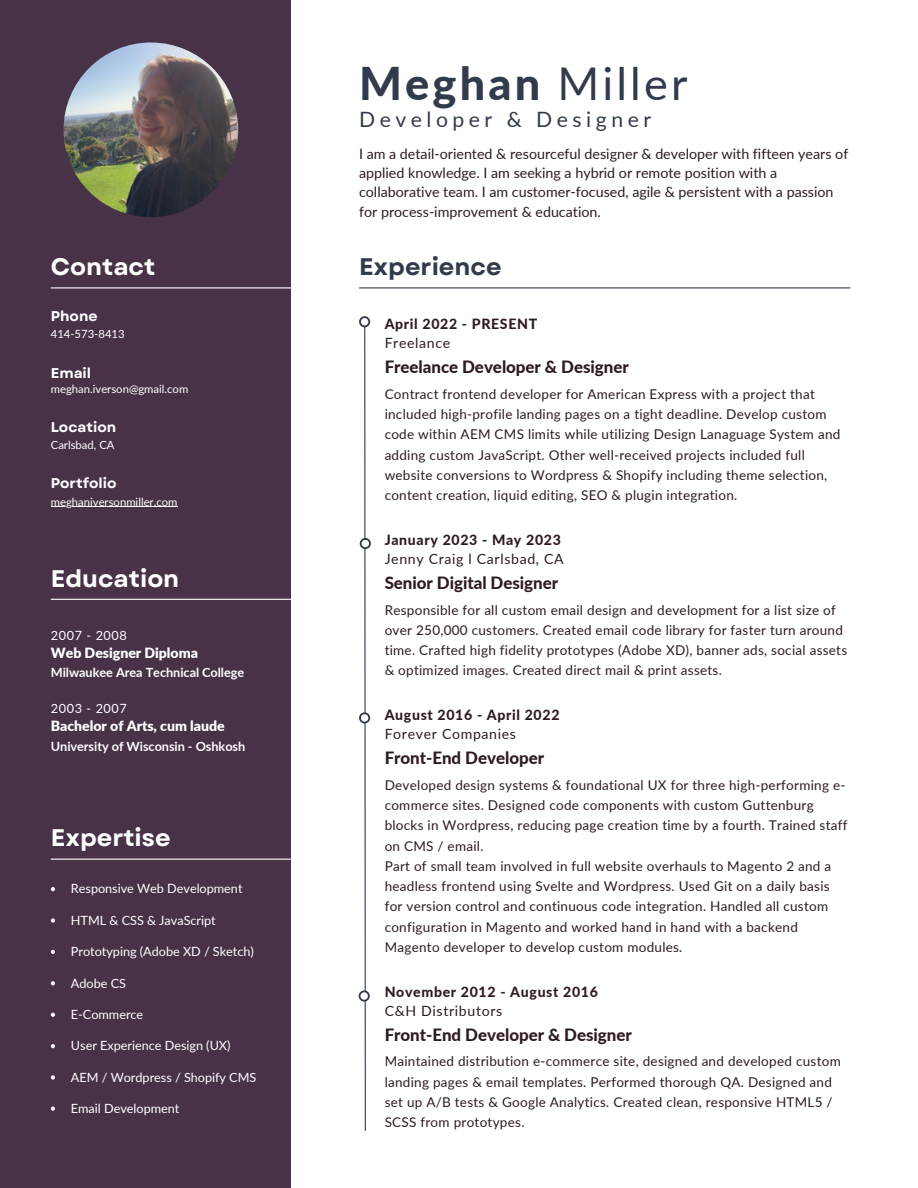
<style>
.page{position:relative;width:918px;height:1188px;background:#fff}
.page>*{position:absolute;margin:0;border:0;box-sizing:border-box;transform-origin:0 0}
.t1{font:800 45.15px "Lato";letter-spacing:.07em;color:#323b4c}
.t2{font:700 24px "Garet";color:#fff}
.t3{font:700 24px "Garet";color:#323b4c}
.t4{font:21.15px "Lato";letter-spacing:.215em;color:#323b4c}
.t5{font:800 16.95px "Lato";letter-spacing:-.005em;color:#2e1b22}
.t6{font:14.25px/19.2px "Lato";color:#2e1b22}
.t7{font:800 14.1px "Lato";letter-spacing:.045em;color:#2e1b22}
.t8{font:14.1px "Lato";letter-spacing:.045em;color:#2e1b22}
.t9{font:900 14.1px "Lato";letter-spacing:-.005em;color:#fff}
.t10{font:700 14.1px "Garet";color:#fff}
.t11{font:13.5px/20.2px "Lato";letter-spacing:.02em;color:#2e1b22}
.t12{font:12.75px "Lato";letter-spacing:-.005em;color:#fff}
.t13{font:700 12.75px "Lato";letter-spacing:-.005em;color:#fff}
.t14{font:12.75px "Lato";letter-spacing:.045em;color:#fff}
.t15{font:11.25px "Lato";color:#fff}
.s1{font-weight:400}
</style>
<div class="page">
<div style="left:0;top:0;width:291px;height:1188px;background:#483248"></div>
<hr style="left:359px;top:287px;width:491px;height:1px;background:#323b4c">
<svg style="left:364px;top:327px;width:2px;height:804px;background:#8a8f99"></svg>
<svg style="left:359px;top:316px;width:11px;height:11px"></svg>
<div style="left:361px;top:318px;width:7px;height:7px;background:#fff;border-radius:50%"></div>
<svg style="left:360px;top:538px;width:11px;height:11px"></svg>
<div style="left:362px;top:540px;width:7px;height:7px;background:#fff;border-radius:50%"></div>
<svg style="left:359px;top:712px;width:11px;height:11px"></svg>
<div style="left:361px;top:714px;width:7px;height:8px;background:#fff;border-radius:50%"></div>
<img style="left:64px;top:42px;width:174px;height:175px;border-radius:50%">
<hr style="left:51px;top:599px;width:240px;height:1px;background:#fff">
<svg style="left:51px;top:887px;width:4px;height:4px"></svg>
<svg style="left:51px;top:918px;width:4px;height:5px"></svg>
<svg style="left:51px;top:950px;width:4px;height:4px"></svg>
<svg style="left:51px;top:981px;width:4px;height:4px"></svg>
<svg style="left:51px;top:1013px;width:4px;height:4px"></svg>
<svg style="left:51px;top:1044px;width:4px;height:4px"></svg>
<hr style="left:51px;top:859px;width:240px;height:1px;background:#fff">
<svg style="left:51px;top:1075px;width:4px;height:5px"></svg>
<svg style="left:51px;top:1107px;width:4px;height:4px"></svg>
<svg style="left:359px;top:990px;width:11px;height:12px"></svg>
<div style="left:360px;top:992px;width:8px;height:8px;background:#fff;border-radius:50%"></div>
<hr style="left:51px;top:287px;width:240px;height:1px;background:#fff">
<hr style="left:51px;top:507px;width:126px;height:1px;background:#fff">
<p class="t2" style="left:51px;top:250px;width:106px">Contact</p>
<p class="t10" style="left:51px;top:306px;width:48px">Phone</p>
<p class="t15" style="left:51px;top:327px;width:75px">414-573-8413</p>
<p class="t10" style="left:51px;top:362px;width:42px">Email</p>
<p class="t15" style="left:51px;top:382px;width:139px">meghan.iverson@gmail.com</p>
<p class="t10" style="left:51px;top:417px;width:67px">Location</p>
<p class="t15" style="left:51px;top:438px;width:65px">Carlsbad, CA</p>
<p class="t10" style="left:51px;top:473px;width:67px">Portfolio</p>
<p class="t15" style="left:51px;top:494px;width:128px">meghaniversonmiller.com</p>
<p class="t2" style="left:51px;top:561px;width:130px">Education</p>
<p class="t14" style="left:51px;top:627px;width:78px">2007 - 2008</p>
<p class="t9" style="left:51px;top:644px;width:149px">Web Designer Diploma</p>
<p class="t13" style="left:51px;top:665px;width:195px">Milwaukee Area Technical College</p>
<p class="t14" style="left:51px;top:700px;width:78px">2003 - 2007</p>
<p class="t9" style="left:51px;top:717px;width:175px">Bachelor of Arts, cum laude</p>
<p class="t13" style="left:51px;top:738px;width:196px">University of Wisconsin - Oshkosh</p>
<p class="t2" style="left:51px;top:821px;width:121px">Expertise</p>
<p class="t12" style="left:71px;top:881px;width:173px">Responsive Web Development</p>
<p class="t12" style="left:71px;top:912px;width:146px">HTML &amp; CSS &amp; JavaScript</p>
<p class="t12" style="left:71px;top:944px;width:184px">Prototyping (Adobe XD / Sketch)</p>
<p class="t12" style="left:71px;top:975px;width:57px">Adobe CS</p>
<p class="t12" style="left:71px;top:1006px;width:74px">E-Commerce</p>
<p class="t12" style="left:71px;top:1038px;width:161px">User Experience Design (UX)</p>
<p class="t12" style="left:71px;top:1069px;width:187px">AEM / Wordpress / Shopify CMS</p>
<p class="t12" style="left:71px;top:1100px;width:110px">Email Development</p>
<p class="t1" style="left:359px;top:55px;width:330px">Meghan <span class="s1">Miller</span></p>
<p class="t4" style="left:359px;top:106px;width:294px">Developer &amp; Designer</p>
<p class="t6" style="left:359px;top:144px;width:491px">I am a detail-oriented &amp; resourceful designer &amp; developer with fifteen years of applied knowledge. I am seeking a hybrid or remote position with a collaborative team. I am customer-focused, agile &amp; persistent with a passion for process-improvement &amp; education.</p>
<p class="t3" style="left:359px;top:250px;width:144px">Experience</p>
<p class="t7" style="left:385px;top:315px;width:154px">April 2022 - PRESENT</p>
<p class="t8" style="left:385px;top:334px;width:67px">Freelance</p>
<p class="t5" style="left:385px;top:356px;width:246px">Freelance Developer &amp; Designer</p>
<p class="t11" style="left:385px;top:384px;width:457px">Contract frontend developer for American Express with a project that included high-profile landing pages on a tight deadline. Develop custom code within AEM CMS limits while utilizing Design Lanaguage System and adding custom JavaScript. Other well-received projects included full website conversions to Wordpress &amp; Shopify including theme selection, content creation, liquid editing, SEO &amp; plugin integration.</p>
<p class="t7" style="left:385px;top:531px;width:178px">January 2023 - May 2023</p>
<p class="t8" style="left:385px;top:550px;width:181px">Jenny Craig l Carlsbad, CA</p>
<p class="t5" style="left:385px;top:572px;width:175px">Senior Digital Designer</p>
<p class="t11" style="left:385px;top:599px;width:464px">Responsible for all custom email design and development for a list size of over 250,000 customers. Created email code library for faster turn around time. Crafted high fidelity prototypes (Adobe XD), banner ads, social assets &amp; optimized images. Created direct mail &amp; print assets.</p>
<p class="t7" style="left:385px;top:706px;width:176px">August 2016 - April 2022</p>
<p class="t8" style="left:385px;top:725px;width:133px">Forever Companies</p>
<p class="t5" style="left:385px;top:747px;width:161px">Front-End Developer</p>
<p class="t11" style="left:385px;top:775px;width:464px">Developed design systems &amp; foundational UX for three high-performing e&shy;commerce sites. Designed code components with custom Guttenburg blocks in Wordpress, reducing page creation time by a fourth. Trained staff on CMS / email.</p>
<p class="t11" style="left:385px;top:856px;width:448px">Part of small team involved in full website overhauls to Magento 2 and a headless frontend using Svelte and Wordpress. Used Git on a daily basis for version control and continuous code integration. Handled all custom configuration in Magento and worked hand in hand with a backend Magento developer to develop custom modules.</p>
<p class="t7" style="left:385px;top:983px;width:215px">November 2012 - August 2016</p>
<p class="t8" style="left:385px;top:1002px;width:119px">C&amp;H Distributors</p>
<p class="t5" style="left:385px;top:1024px;width:249px">Front-End Developer &amp; Designer</p>
<p class="t11" style="left:385px;top:1051px;width:458px">Maintained distribution e-commerce site, designed and developed custom landing pages &amp; email templates. Performed thorough QA. Designed and set up A/B tests &amp; Google Analytics. Created clean, responsive HTML5 / SCSS from prototypes.</p>
</div>
